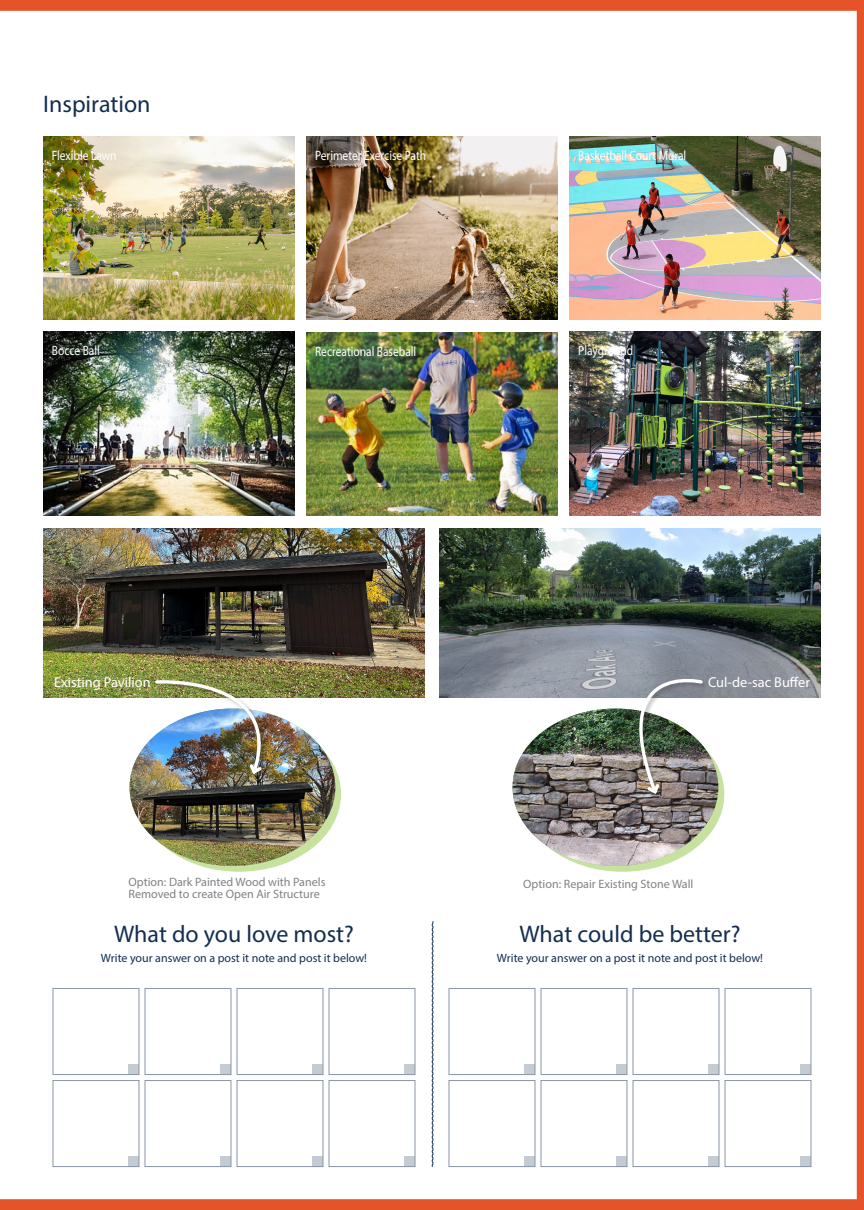
<style>
.page{position:relative;width:864px;height:1210px;background:#fff}
.page>*{position:absolute;margin:0;border:0;box-sizing:border-box;transform-origin:0 0}
.Page_Header{font:24px "Myriad Pro";color:#142e51}
.Page_Header-2{font:14.36px "Myriad Pro";color:#fff}
.Page_Header-3{font:13.56px "Myriad Pro";color:#fff;scale:.85 1}
.Page_Header-4{font:12.12px/12.1px "Myriad Pro";color:#808285}
.Page_Header-5{font:12px "Myriad Pro";color:#142e51}
</style>
<div class="page">
<img style="left:0;top:0;width:864px;height:1210px">
<p class="Page_Header" style="left:43px;top:89px;width:109px">Inspiration</p>
<p class="Page_Header-3" style="left:52px;top:147px;width:78px">Flexible Lawn</p>
<p class="Page_Header-3" style="left:315px;top:147px;width:132px">Perimeter Exercise Path</p>
<p class="Page_Header-3" style="left:578px;top:147px;width:129px">Basketball Court Mural</p>
<p class="Page_Header-3" style="left:52px;top:342px;width:58px">Bocce Ball</p>
<p class="Page_Header-3" style="left:315px;top:343px;width:121px">Recreational Baseball</p>
<p class="Page_Header-3" style="left:578px;top:342px;width:66px">Playground</p>
<p class="Page_Header-2" style="left:54px;top:673px;width:98px">Existing Pavilion</p>
<p class="Page_Header-2" style="left:708px;top:673px;width:103px">Cul-de-sac Buffer</p>
<p class="Page_Header-4" style="left:129px;top:875px;width:198px">Option: Dark Painted Wood with Panels<br>Removed to create Open Air Structure</p>
<p class="Page_Header-4" style="left:523px;top:878px;width:172px">Option: Repair Existing Stone Wall</p>
<p class="Page_Header" style="left:114px;top:919px;width:241px">What do you love most?</p>
<p class="Page_Header-5" style="left:101px;top:950px;width:268px">Write your answer on a post it note and post it below!</p>
<p class="Page_Header" style="left:519px;top:919px;width:223px">What could be better?</p>
<p class="Page_Header-5" style="left:497px;top:950px;width:268px">Write your answer on a post it note and post it below!</p>
</div>
